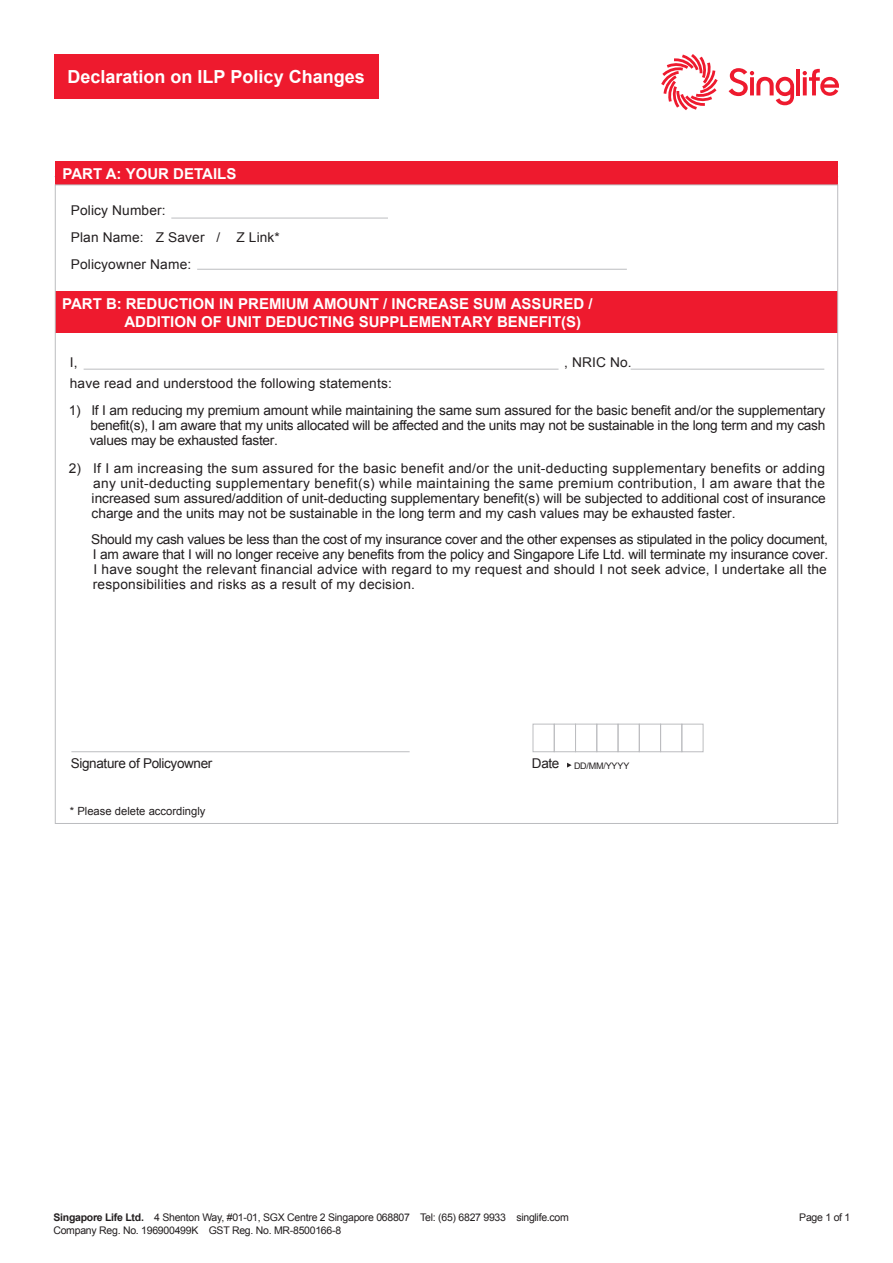
<style>
.page{position:relative;width:893px;height:1263px;background:#fff}
.page>*{position:absolute;margin:0;border:0;box-sizing:border-box;transform-origin:0 0}
.t1{font:700 18px "Arial";color:#fff}
.t2{font:700 15px/18px "Arial";color:#fff}
.t3{font:13.5px/15px "Arial";letter-spacing:.01em;color:#231f20;text-align:justify}
.t4{font:13.5px "Arial";letter-spacing:-.025em;color:#231f20}
.t5{font:11.25px "Arial";color:#231f20}
.t6{font:10.5px/12.6px "Arial";letter-spacing:-.025em;color:#231f20}
.t7{font:9px "Arial";letter-spacing:-.025em;color:#231f20}
.s1{font-weight:700}
</style>
<div class="page">
<div style="left:54px;top:54px;width:324px;height:44px;background:#ee1a2e"></div>
<hr style="left:796px;top:69px;width:4px;height:26px;background:#ee1a2e">
<svg style="left:803px;top:69px;width:36px;height:27px"></svg>
<svg style="left:729px;top:68px;width:65px;height:37px"></svg>
<svg style="left:661px;top:54px;width:57px;height:56px"></svg>
<hr style="left:54px;top:176px;width:784px;height:1px;background:#d1d2d4">
<hr style="left:171px;top:218px;width:217px;height:1px;background:#bcbdc0">
<hr style="left:197px;top:269px;width:430px;height:1px;background:#bcbdc0">
<hr style="left:84px;top:369px;width:474px;height:1px;background:#bcbdc0">
<hr style="left:631px;top:369px;width:193px;height:1px;background:#bcbdc0">
<div style="left:55px;top:161px;width:783px;height:24px;background:#ee1a2e"></div>
<div style="left:55px;top:292px;width:783px;height:41px;background:#ee1a2e"></div>
<svg style="left:567px;top:763px;width:5px;height:4px"></svg>
<hr style="left:71px;top:751px;width:339px;height:1px;background:#bcbdc0">
<div style="left:533px;top:724px;width:22px;height:28px;border:1px solid #bcbdc0"></div>
<div style="left:554px;top:724px;width:22px;height:28px;border:1px solid #bcbdc0"></div>
<div style="left:575px;top:724px;width:22px;height:28px;border:1px solid #bcbdc0"></div>
<div style="left:596px;top:724px;width:22px;height:28px;border:1px solid #bcbdc0"></div>
<div style="left:618px;top:724px;width:22px;height:28px;border:1px solid #bcbdc0"></div>
<div style="left:639px;top:724px;width:22px;height:28px;border:1px solid #bcbdc0"></div>
<div style="left:660px;top:724px;width:22px;height:28px;border:1px solid #bcbdc0"></div>
<div style="left:681px;top:724px;width:22px;height:28px;border:1px solid #bcbdc0"></div>
<h1 class="t1" style="left:68px;top:65px;width:299px">Declaration on ILP Policy Changes</h1>
<p class="t2" style="left:62px;top:165px;width:175px">PART A: YOUR DETAILS</p>
<p class="t3" style="left:71px;top:197px;width:211px;line-height:27px;text-align:left">Policy Number:<br>Plan Name: Z Saver / Z Link*<br>Policyowner Name:</p>
<p class="t2" style="left:124px;top:295px;width:469px;text-indent:-62px">PART B: REDUCTION IN PREMIUM AMOUNT / INCREASE SUM ASSURED /<br>ADDITION OF UNIT DEDUCTING SUPPLEMENTARY BENEFIT(S)</p>
<p class="t3" style="left:70px;top:355px;width:9px">I,</p>
<p class="t3" style="left:564px;top:355px;width:69px">, NRIC No.</p>
<p class="t3" style="left:70px;top:376px;width:323px">have read and understood the following statements:</p>
<p class="t3" style="left:90px;top:402px;width:737px;text-indent:-21px">1) If I am reducing my premium amount while maintaining the same sum assured for the basic benefit and/or the supplementary benefit(s), I am aware that my units allocated will be affected and the units may not be sustainable in the long term and my cash values may be exhausted faster.</p>
<p class="t3" style="left:92px;top:461px;width:736px;text-indent:-23px">2) If I am increasing the sum assured for the basic benefit and/or the unit-deducting supplementary benefits or adding any unit-deducting supplementary benefit(s) while maintaining the same premium contribution, I am aware that the increased sum assured/addition of unit-deducting supplementary benefit(s) will be subjected to additional cost of insurance charge and the units may not be sustainable in the long term and my cash values may be exhausted faster.</p>
<p class="t3" style="left:91px;top:532px;width:739px">Should my cash values be less than the cost of my insurance cover and the other expenses as stipulated in the policy document, I am aware that I will no longer receive any benefits from the policy and Singapore Life Ltd. will terminate my insurance cover.<br>I have sought the relevant financial advice with regard to my request and should I not seek advice, I undertake all the responsibilities and risks as a result of my decision.</p>
<p class="t4" style="left:71px;top:755px;width:143px">Signature of Policyowner</p>
<p class="t3" style="left:532px;top:756px;width:29px">Date</p>
<p class="t7" style="left:574px;top:759px;width:57px">DD/MM/YYYY</p>
<p class="t5" style="left:70px;top:803px;width:137px">* Please delete accordingly</p>
<p class="t6" style="left:53px;top:1211px;width:517px"><span class="s1">Singapore Life Ltd.</span> 4 Shenton Way, #01-01, SGX Centre 2 Singapore 068807 Tel: (65) 6827 9933 singlife.com<br>Company Reg. No. 196900499K GST Reg. No. MR-8500166-8</p>
<p class="t6" style="left:799px;top:1211px;width:53px">Page 1 of 1</p>
</div>
